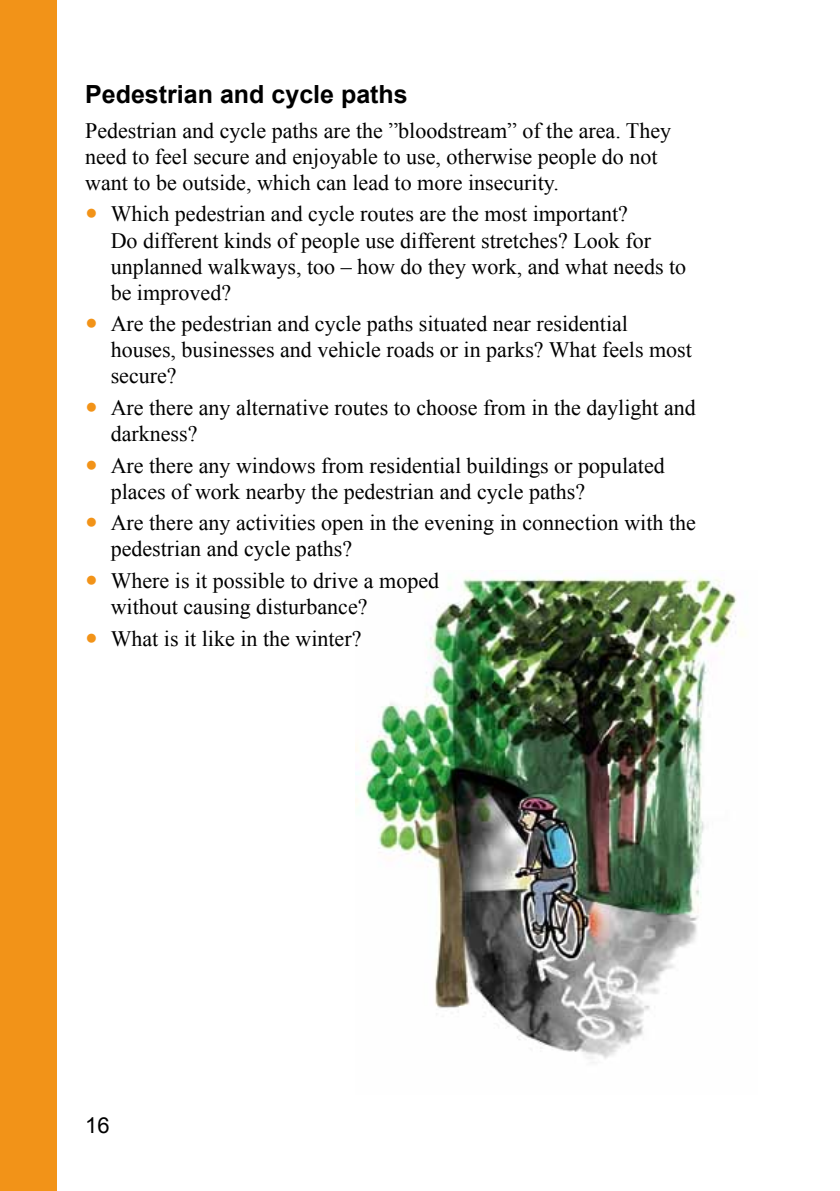
<style>
.page{position:relative;width:840px;height:1191px;background:#fff}
.page>*{position:absolute;margin:0;border:0;box-sizing:border-box;transform-origin:0 0}
.t1{font:700 25px "Arial";color:#000}
.t2{font:22px/26px "Times New Roman";color:#000}
.t3{font:22px "Arial";color:#000}
.s1{font-size:36px;color:#f29318}
</style>
<div class="page">
<div style="left:0;top:0;width:57px;height:1191px;background:#f29318"></div>
<img style="left:355px;top:570px;width:389px;height:493px">
<p class="t1" style="left:85px;top:78px;width:324px">Pedestrian and cycle paths</p>
<p class="t2" style="left:85px;top:117px;width:587px">Pedestrian and cycle paths are the ”bloodstream” of the area. They need to feel secure and enjoyable to use, otherwise people do not want to be outside, which can lead to more insecurity.</p>
<p class="t2" style="left:111px;top:201px;width:576px;text-indent:-26px"><span class="s1">•</span> Which pedestrian and cycle routes are the most important?<br>Do different kinds of people use different stretches? Look for unplanned walkways, too – how do they work, and what needs to be improved?</p>
<p class="t2" style="left:111px;top:310px;width:582px;text-indent:-26px"><span class="s1">•</span> Are the pedestrian and cycle paths situated near residential houses, businesses and vehicle roads or in parks? What feels most secure?</p>
<p class="t2" style="left:111px;top:394px;width:586px;text-indent:-26px"><span class="s1">•</span> Are there any alternative routes to choose from in the daylight and darkness?</p>
<p class="t2" style="left:111px;top:452px;width:555px;text-indent:-26px"><span class="s1">•</span> Are there any windows from residential buildings or populated places of work nearby the pedestrian and cycle paths?</p>
<p class="t2" style="left:111px;top:509px;width:586px;text-indent:-26px"><span class="s1">•</span> Are there any activities open in the evening in connection with the pedestrian and cycle paths?</p>
<p class="t2" style="left:111px;top:567px;width:330px;text-indent:-26px"><span class="s1">•</span> Where is it possible to drive a moped without causing disturbance?</p>
<p class="t2" style="left:85px;top:625px;width:278px"><span class="s1">•</span> What is it like in the winter?</p>
<p class="t3" style="left:85px;top:1110px;width:26px">16</p>
</div>
